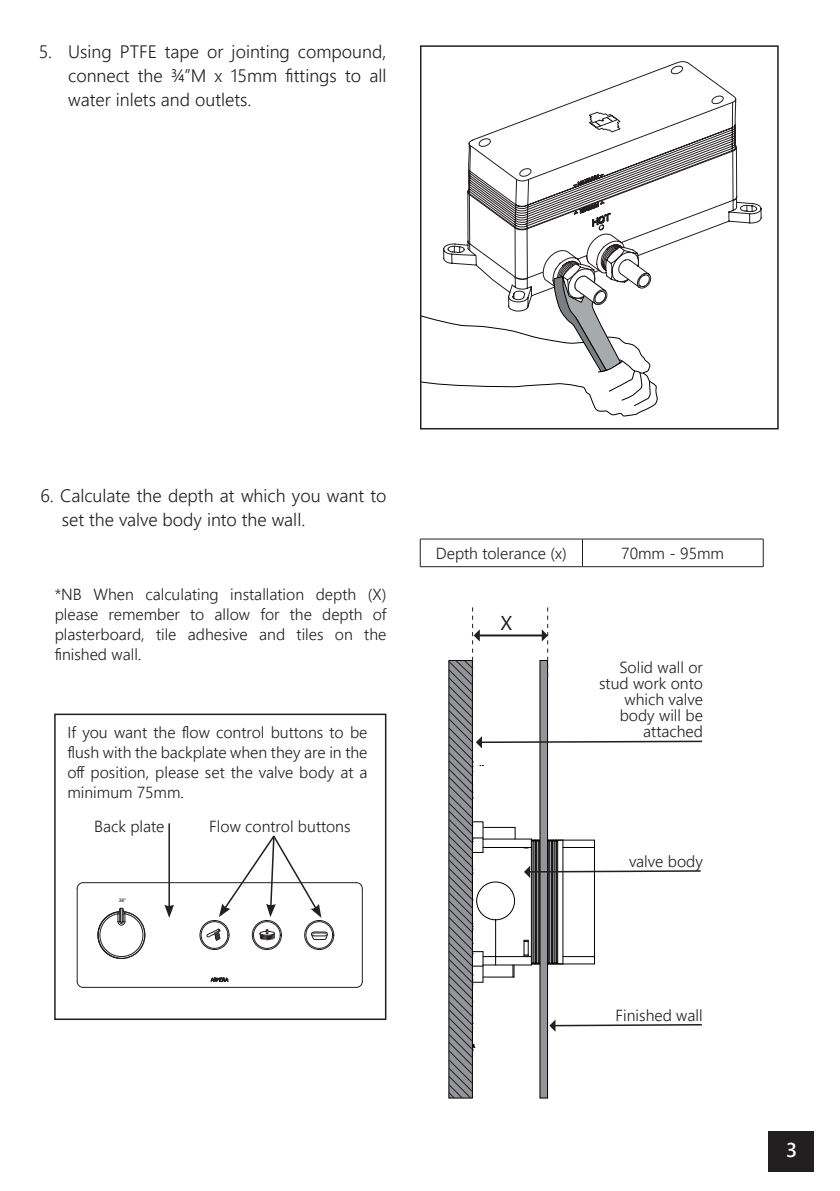
<style>
.page{position:relative;width:840px;height:1191px;background:#fff}
.page>*{position:absolute;margin:0;border:0;box-sizing:border-box;transform-origin:0 0}
.t1{font:20px "Segoe UI";color:#231f20}
.t2{font:600 20px "Segoe UI";color:#fff}
.t3{font:300 18px/24px "Segoe UI";color:#231f20;text-align:justify}
.t4{font:300 16px/20px "Segoe UI";color:#231f20;text-align:justify}
.t5{font:4.8px "Arial";color:#000001}
</style>
<div class="page">
<svg style="left:670px;top:61px;width:91px;height:163px"></svg>
<svg style="left:545px;top:65px;width:178px;height:47px"></svg>
<svg style="left:423px;top:112px;width:312px;height:304px"></svg>
<div style="left:420px;top:45px;width:358px;height:384px;border:2px solid #231f20"></div>
<hr style="left:420px;top:538px;width:162px;height:1px;background:#231f20">
<svg style="left:419px;top:539px;width:1px;height:27px"></svg>
<hr style="left:582px;top:538px;width:181px;height:1px;background:#231f20">
<svg style="left:762px;top:539px;width:1px;height:27px"></svg>
<hr style="left:420px;top:566px;width:162px;height:1px;background:#231f20">
<hr style="left:582px;top:566px;width:181px;height:1px;background:#231f20">
<svg style="left:448px;top:607px;width:255px;height:492px"></svg>
<div style="left:768px;top:1131px;width:45px;height:41px;background:#231f20"></div>
<hr style="left:77px;top:888px;width:1px;height:93px;background:#231f20">
<hr style="left:83px;top:987px;width:273px;height:1px;background:#231f20">
<hr style="left:83px;top:882px;width:273px;height:1px;background:#231f20">
<hr style="left:362px;top:888px;width:1px;height:93px;background:#231f20">
<svg style="left:76px;top:980px;width:8px;height:8px"></svg>
<svg style="left:76px;top:882px;width:8px;height:7px"></svg>
<div style="left:199px;top:920px;width:30px;height:30px;border:1px solid #231f20;border-radius:50%"></div>
<div style="left:201px;top:921px;width:27px;height:27px;border:1px solid #231f20;border-radius:50%"></div>
<svg style="left:355px;top:980px;width:8px;height:8px"></svg>
<div style="left:304px;top:920px;width:30px;height:30px;border:1px solid #231f20;border-radius:50%"></div>
<div style="left:252px;top:920px;width:29px;height:30px;border:1px solid #231f20;border-radius:50%"></div>
<div style="left:305px;top:921px;width:28px;height:27px;border:1px solid #231f20;border-radius:50%"></div>
<div style="left:253px;top:921px;width:27px;height:27px;border:1px solid #231f20;border-radius:50%"></div>
<svg style="left:355px;top:882px;width:8px;height:7px"></svg>
<svg style="left:97px;top:907px;width:49px;height:52px"></svg>
<svg style="left:210px;top:977px;width:18px;height:5px"></svg>
<svg style="left:206px;top:928px;width:14px;height:13px"></svg>
<svg style="left:311px;top:931px;width:16px;height:9px"></svg>
<svg style="left:259px;top:929px;width:15px;height:11px"></svg>
<div style="left:54px;top:713px;width:332px;height:307px;border:2px solid #231f20"></div>
<svg style="left:219px;top:835px;width:102px;height:83px"></svg>
<hr style="left:168px;top:823px;width:2px;height:84px;background:#231f20">
<svg style="left:164px;top:904px;width:10px;height:14px"></svg>
<p class="t3" style="left:68px;top:38px;width:319px;text-indent:-29px">5. Using PTFE tape or jointing compound, connect the ¾”M x 15mm fittings to all water inlets and outlets.</p>
<p class="t3" style="left:62px;top:482px;width:326px;text-indent:-21px">6. Calculate the depth at which you want to set the valve body into the wall.</p>
<p class="t4" style="left:55px;top:583px;width:333px">*NB When calculating installation depth (X) please remember to allow for the depth of plasterboard, tile adhesive and tiles on the finished wall.</p>
<p class="t4" style="left:67px;top:720px;width:301px">If you want the flow control buttons to be flush with the backplate when they are in the off position, please set the valve body at a minimum 75mm.</p>
<p class="t4" style="left:94px;top:814px;width:72px">Back plate</p>
<p class="t4" style="left:209px;top:814px;width:143px">Flow control buttons</p>
<p class="t5" style="left:119px;top:897px;width:9px">38°</p>
<p class="t4" style="left:435px;top:541px;width:133px">Depth tolerance (x)</p>
<p class="t4" style="left:621px;top:541px;width:104px">70mm - 95mm</p>
<p class="t1" style="left:500px;top:604px;width:13px">X</p>
<p class="t4" style="left:598px;top:658px;width:105px;line-height:16px;text-align:right">Solid wall or stud work onto which valve body will be attached</p>
<p class="t4" style="left:628px;top:849px;width:75px">valve body</p>
<p class="t4" style="left:615px;top:1003px;width:89px">Finished wall</p>
<p class="t2" style="left:785px;top:1131px;width:13px">3</p>
</div>
